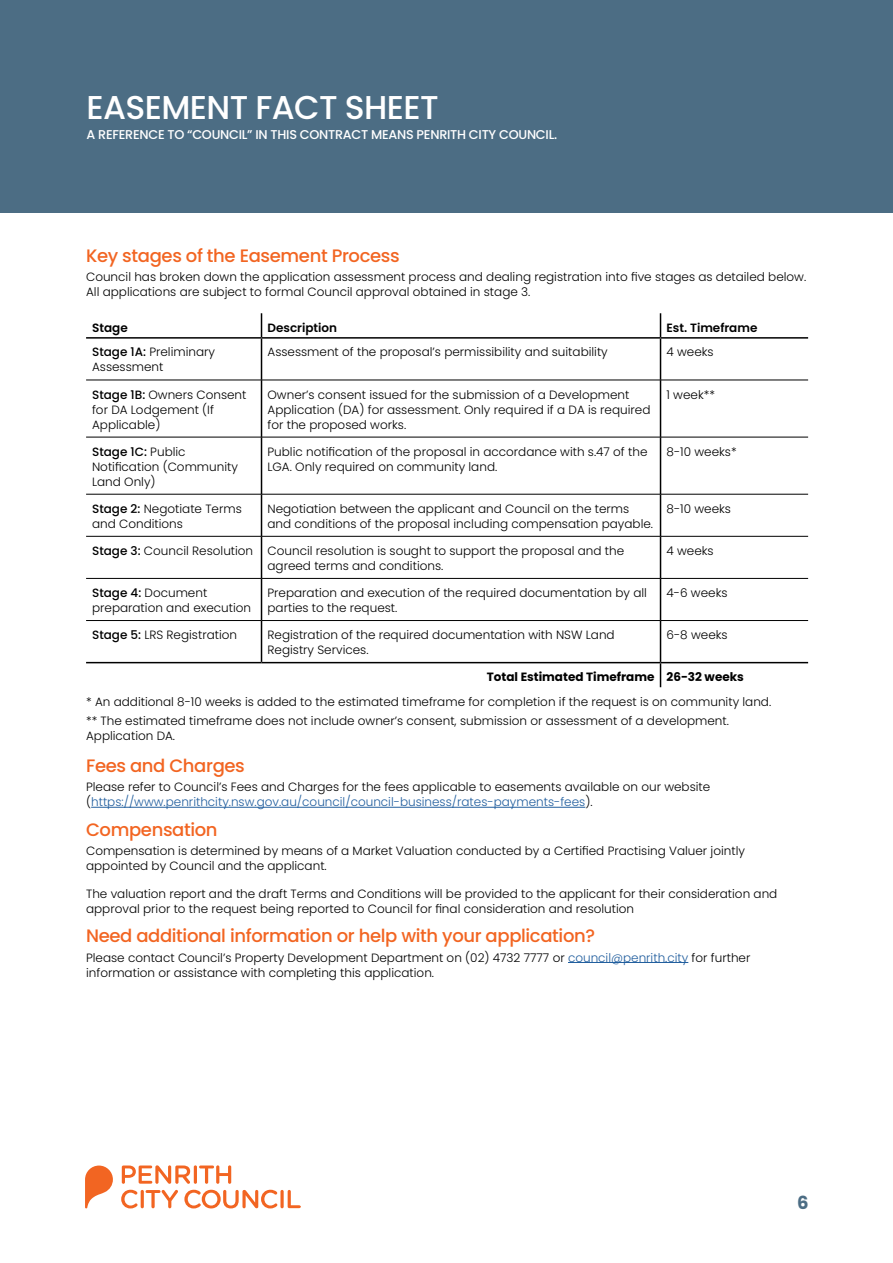
<style>
.page{position:relative;width:893px;height:1263px;background:#fff}
.page>*{position:absolute;margin:0;border:0;box-sizing:border-box;transform-origin:0 0}
.t1{font:500 33px "Poppins";letter-spacing:-.02em;color:#fff}
.Section_Sub_Heading{font:500 18px "Poppins";letter-spacing:-.02em;color:#f26522}
.t2{font:700 18px "Poppins";color:#4c6d84}
.t3{font:500 12.75px "Poppins";letter-spacing:-.02em;color:#fff}
.Section_Body_Text{font:300 12px/15px "Poppins";color:#000}
.t4{font:700 12px "Poppins";color:#000}
.t5{font:600 12px "Poppins";color:#000}
.s1{font-weight:500}
.s2{color:#215e9e}
</style>
<div class="page">
<svg style="left:122px;top:1165px;width:109px;height:19px"></svg>
<svg style="left:121px;top:1190px;width:180px;height:18px"></svg>
<svg style="left:85px;top:1165px;width:28px;height:43px"></svg>
<div style="left:0;top:0;width:893px;height:213px;background:#4c6d84"></div>
<hr style="left:91px;top:807px;width:494px;height:1px;background:#215e9e">
<hr style="left:568px;top:962px;width:120px;height:1px;background:#215e9e">
<svg style="left:261px;top:313px;width:1px;height:24px"></svg>
<svg style="left:660px;top:313px;width:1px;height:24px"></svg>
<hr style="left:86px;top:337px;width:175px;height:2px;background:#000">
<hr style="left:261px;top:337px;width:399px;height:2px;background:#000">
<hr style="left:261px;top:339px;width:1px;height:41px;background:#000">
<hr style="left:660px;top:337px;width:148px;height:2px;background:#000">
<hr style="left:660px;top:339px;width:1px;height:41px;background:#000">
<hr style="left:261px;top:380px;width:1px;height:57px;background:#000">
<hr style="left:660px;top:380px;width:1px;height:57px;background:#000">
<hr style="left:261px;top:437px;width:1px;height:57px;background:#000">
<hr style="left:660px;top:437px;width:1px;height:57px;background:#000">
<hr style="left:261px;top:494px;width:1px;height:42px;background:#000">
<hr style="left:660px;top:494px;width:1px;height:42px;background:#000">
<hr style="left:261px;top:536px;width:1px;height:42px;background:#000">
<hr style="left:660px;top:536px;width:1px;height:42px;background:#000">
<hr style="left:261px;top:579px;width:1px;height:41px;background:#000">
<hr style="left:660px;top:579px;width:1px;height:41px;background:#000">
<hr style="left:261px;top:621px;width:1px;height:41px;background:#000">
<hr style="left:660px;top:621px;width:1px;height:41px;background:#000">
<hr style="left:86px;top:662px;width:175px;height:1px;background:#000">
<hr style="left:261px;top:662px;width:399px;height:1px;background:#000">
<hr style="left:660px;top:662px;width:148px;height:1px;background:#000">
<svg style="left:660px;top:663px;width:1px;height:24px"></svg>
<hr style="left:86px;top:380px;width:175px;height:1px;background:#000">
<hr style="left:261px;top:380px;width:399px;height:1px;background:#000">
<hr style="left:660px;top:380px;width:148px;height:1px;background:#000">
<hr style="left:86px;top:437px;width:175px;height:1px;background:#000">
<hr style="left:261px;top:437px;width:399px;height:1px;background:#000">
<hr style="left:660px;top:437px;width:148px;height:1px;background:#000">
<hr style="left:86px;top:494px;width:175px;height:1px;background:#000">
<hr style="left:261px;top:494px;width:399px;height:1px;background:#000">
<hr style="left:660px;top:494px;width:148px;height:1px;background:#000">
<hr style="left:86px;top:536px;width:175px;height:1px;background:#000">
<hr style="left:261px;top:536px;width:399px;height:1px;background:#000">
<hr style="left:660px;top:536px;width:148px;height:1px;background:#000">
<hr style="left:86px;top:578px;width:175px;height:1px;background:#000">
<hr style="left:261px;top:578px;width:399px;height:1px;background:#000">
<hr style="left:660px;top:578px;width:148px;height:1px;background:#000">
<hr style="left:86px;top:620px;width:175px;height:1px;background:#000">
<hr style="left:261px;top:620px;width:399px;height:1px;background:#000">
<hr style="left:660px;top:620px;width:148px;height:1px;background:#000">
<h1 class="t1" style="left:87px;top:88px;width:354px">EASEMENT FACT SHEET</h1>
<p class="t3" style="left:87px;top:127px;width:472px">A REFERENCE TO “COUNCIL” IN THIS CONTRACT MEANS PENRITH CITY COUNCIL.</p>
<p class="Section_Sub_Heading" style="left:86px;top:245px;width:315px">Key stages of the Easement Process</p>
<p class="Section_Body_Text" style="left:86px;top:270px;width:722px">Council has broken down the application assessment process and dealing registration into five stages as detailed below.<br>All applications are subject to formal Council approval obtained in stage 3.</p>
<p class="t5" style="left:92px;top:321px;width:37px">Stage</p>
<p class="t5" style="left:267px;top:321px;width:71px">Description</p>
<p class="t5" style="left:666px;top:321px;width:92px">Est. Timeframe</p>
<p class="Section_Body_Text" style="left:92px;top:345px;width:124px"><span class="s1">Stage 1A:</span> Preliminary<br>Assessment</p>
<p class="Section_Body_Text" style="left:267px;top:345px;width:342px">Assessment of the proposal’s permissibility and suitability</p>
<p class="Section_Body_Text" style="left:666px;top:345px;width:49px">4 weeks</p>
<p class="Section_Body_Text" style="left:92px;top:387px;width:156px"><span class="s1">Stage 1B:</span> Owners Consent for DA Lodgement (If<br>Applicable)</p>
<p class="Section_Body_Text" style="left:267px;top:387px;width:384px">Owner’s consent issued for the submission of a Development<br>Application (DA) for assessment. Only required if a DA is required for the proposed works.</p>
<p class="Section_Body_Text" style="left:666px;top:387px;width:50px">1 week**</p>
<p class="Section_Body_Text" style="left:92px;top:444px;width:147px"><span class="s1">Stage 1C:</span> Public<br>Notification (Community<br>Land Only)</p>
<p class="Section_Body_Text" style="left:267px;top:444px;width:381px">Public notification of the proposal in accordance with s.47 of the<br>LGA. Only required on community land.</p>
<p class="Section_Body_Text" style="left:666px;top:444px;width:72px">8-10 weeks*</p>
<p class="Section_Body_Text" style="left:92px;top:501px;width:151px"><span class="s1">Stage 2:</span> Negotiate Terms and Conditions</p>
<p class="Section_Body_Text" style="left:267px;top:501px;width:387px">Negotiation between the applicant and Council on the terms and conditions of the proposal including compensation payable.</p>
<p class="Section_Body_Text" style="left:666px;top:501px;width:66px">8-10 weeks</p>
<p class="Section_Body_Text" style="left:92px;top:543px;width:163px"><span class="s1">Stage 3:</span> Council Resolution</p>
<p class="Section_Body_Text" style="left:267px;top:543px;width:358px">Council resolution is sought to support the proposal and the agreed terms and conditions.</p>
<p class="Section_Body_Text" style="left:666px;top:543px;width:49px">4 weeks</p>
<p class="Section_Body_Text" style="left:92px;top:585px;width:160px"><span class="s1">Stage 4:</span> Document preparation and execution</p>
<p class="Section_Body_Text" style="left:267px;top:585px;width:381px">Preparation and execution of the required documentation by all parties to the request.</p>
<p class="Section_Body_Text" style="left:666px;top:585px;width:63px">4-6 weeks</p>
<p class="Section_Body_Text" style="left:92px;top:627px;width:146px"><span class="s1">Stage 5:</span> LRS Registration</p>
<p class="Section_Body_Text" style="left:267px;top:627px;width:349px">Registration of the required documentation with NSW Land<br>Registry Services.</p>
<p class="Section_Body_Text" style="left:666px;top:627px;width:63px">6-8 weeks</p>
<p class="t4" style="left:487px;top:670px;width:169px">Total Estimated Timeframe</p>
<p class="t4" style="left:666px;top:670px;width:79px">26-32 weeks</p>
<p class="Section_Body_Text" style="left:86px;top:694px;width:687px">* An additional 8-10 weeks is added to the estimated timeframe for completion if the request is on community land.</p>
<p class="Section_Body_Text" style="left:86px;top:713px;width:644px">** The estimated timeframe does not include owner’s consent, submission or assessment of a development.<br>Application DA.</p>
<p class="Section_Sub_Heading" style="left:86px;top:755px;width:160px">Fees and Charges</p>
<p class="Section_Body_Text" style="left:86px;top:780px;width:626px">Please refer to Council’s Fees and Charges for the fees applicable to easements available on our website (<span class="s2">https://www.penrithcity.nsw.gov.au/council/council-business/rates-payments-fees</span>).</p>
<p class="Section_Sub_Heading" style="left:86px;top:819px;width:133px">Compensation</p>
<p class="Section_Body_Text" style="left:86px;top:843px;width:660px">Compensation is determined by means of a Market Valuation conducted by a Certified Practising Valuer jointly appointed by Council and the applicant.</p>
<p class="Section_Body_Text" style="left:86px;top:886px;width:693px">The valuation report and the draft Terms and Conditions will be provided to the applicant for their consideration and approval prior to the request being reported to Council for final consideration and resolution</p>
<p class="Section_Sub_Heading" style="left:86px;top:925px;width:510px">Need additional information or help with your application?</p>
<p class="Section_Body_Text" style="left:86px;top:950px;width:666px">Please contact Council’s Property Development Department on (02) 4732 7777 or <span class="s2">council@penrith.city</span> for further information or assistance with completing this application.</p>
<h2 class="t2" style="left:797px;top:1192px;width:13px">6</h2>
</div>
